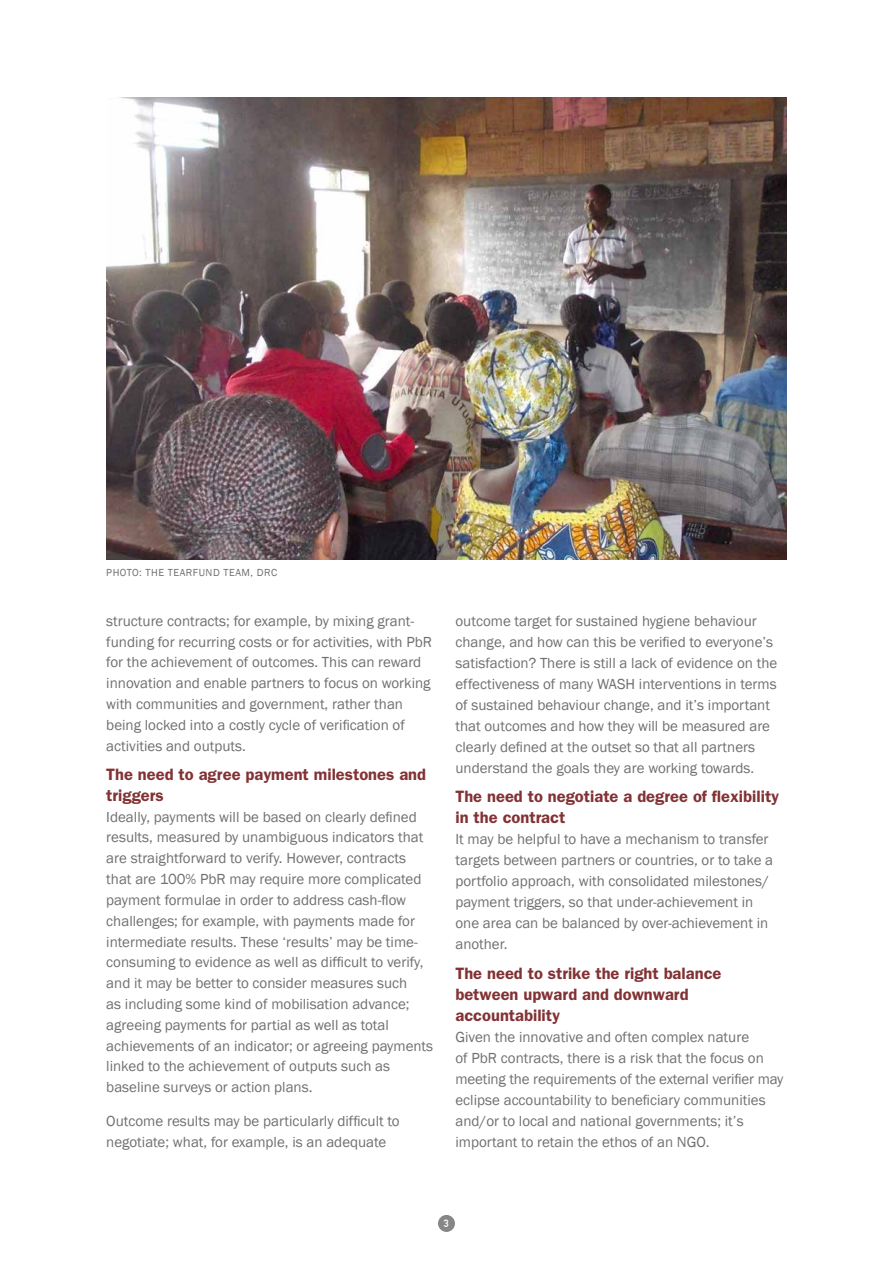
<style>
.page{position:relative;width:893px;height:1263px;background:#fff}
.page>*{position:absolute;margin:0;border:0;box-sizing:border-box;transform-origin:0 0}
.t1{font:600 16.5px/21px "Franklin Gothic";color:#823234}
.t2{font:15px/20.9px "Franklin Gothic";color:#706f6f}
.t3{font:10.5px "Franklin Gothic";letter-spacing:.05em;color:#706f6f}
.t4{font:700 10.5px "DIN Alternate";color:#fff}
</style>
<div class="page">
<div style="left:438px;top:1215px;width:17px;height:17px;background:#878787;border-radius:50%"></div>
<img style="left:106px;top:98px;width:681px;height:462px">
<p class="t3" style="left:106px;top:566px;width:172px">PHOTO: THE TEARFUND TEAM, DRC</p>
<p class="t2" style="left:106px;top:611px;width:327px">structure contracts; for example, by mixing grant&shy;funding for recurring costs or for activities, with PbR for the achievement of outcomes. This can reward innovation and enable partners to focus on working with communities and government, rather than being locked into a costly cycle of verification of activities and outputs.</p>
<p class="t1" style="left:106px;top:763px;width:321px">The need to agree payment milestones and triggers</p>
<p class="t2" style="left:106px;top:806px;width:328px">Ideally, payments will be based on clearly defined results, measured by unambiguous indicators that are straightforward to verify. However, contracts that are 100% PbR may require more complicated payment formulae in order to address cash-flow challenges; for example, with payments made for intermediate results. These ‘results’ may be time&shy;consuming to evidence as well as difficult to verify, and it may be better to consider measures such<br>as including some kind of mobilisation advance; agreeing payments for partial as well as total achievements of an indicator; or agreeing payments linked to the achievement of outputs such as baseline surveys or action plans.</p>
<p class="t2" style="left:106px;top:1111px;width:295px">Outcome results may be particularly difficult to negotiate; what, for example, is an adequate</p>
<p class="t2" style="left:455px;top:610px;width:323px">outcome target for sustained hygiene behaviour change, and how can this be verified to everyone’s satisfaction? There is still a lack of evidence on the effectiveness of many WASH interventions in terms of sustained behaviour change, and it’s important that outcomes and how they will be measured are clearly defined at the outset so that all partners understand the goals they are working towards.</p>
<p class="t1" style="left:455px;top:786px;width:325px">The need to negotiate a degree of flexibility in the contract</p>
<p class="t2" style="left:455px;top:829px;width:319px">It may be helpful to have a mechanism to transfer targets between partners or countries, or to take a portfolio approach, with consolidated milestones/ payment triggers, so that under-achievement in one area can be balanced by over-achievement in another.</p>
<p class="t1" style="left:455px;top:962px;width:267px">The need to strike the right balance between upward and downward accountability</p>
<p class="t2" style="left:455px;top:1026px;width:329px">Given the innovative and often complex nature<br>of PbR contracts, there is a risk that the focus on meeting the requirements of the external verifier may eclipse accountability to beneficiary communities and/or to local and national governments; it’s important to retain the ethos of an NGO.</p>
<p class="t4" style="left:444px;top:1215px;width:7px">3</p>
</div>
